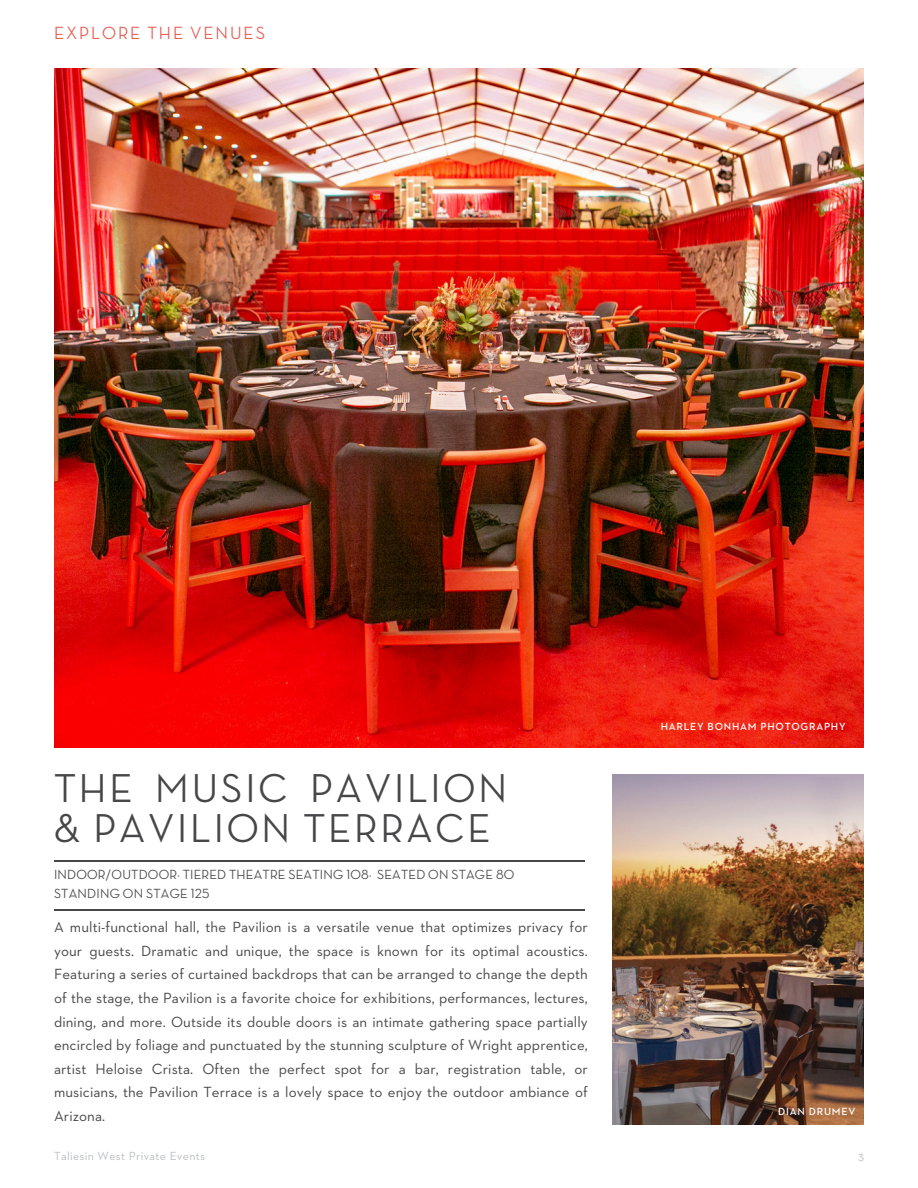
<style>
.page{position:relative;width:918px;height:1188px;background:#fff}
.page>*{position:absolute;margin:0;border:0;box-sizing:border-box;transform-origin:0 0}
.t1{font:500 41.1px/39.3px "Neutraface Display";letter-spacing:.07em;color:#474648}
.t2{font:500 18px "Neutraface Display";letter-spacing:.105em;color:#e56055}
.t3{font:15px/23.7px "Neutraface 2 Text";letter-spacing:.005em;color:#474648;text-align:justify}
.t4{font:13.5px/19.2px "Neutraface Display Medium Alt";letter-spacing:.015em;color:#474648}
.t5{font:12px "Neutraface 2 Text";letter-spacing:.03em;color:#bcbec0}
.t6{font:600 10.5px "Neutraface 2 Text";letter-spacing:.07em;color:#fff}
</style>
<div class="page">
<hr style="left:54px;top:861px;width:531px;height:1px;background:#474648">
<hr style="left:54px;top:910px;width:531px;height:1px;background:#474648">
<img style="left:612px;top:774px;width:252px;height:350px">
<img style="left:54px;top:68px;width:810px;height:679px">
<p class="t2" style="left:54px;top:23px;width:213px">EXPLORE THE VENUES</p>
<h1 class="t1" style="left:54px;top:769px;width:455px">THE MUSIC PAVILION &amp; PAVILION TERRACE</h1>
<p class="t4" style="left:54px;top:865px;width:462px">INDOOR/OUTDOORΩ TIERED THEATRE SEATING 108Ω SEATED ON STAGE 80<br>STANDING ON STAGE 125</p>
<p class="t3" style="left:54px;top:915px;width:535px">A multi-functional hall, the Pavilion is a versatile venue that optimizes privacy for your guests. Dramatic and unique, the space is known for its optimal acoustics.<br>Featuring a series of curtained backdrops that can be arranged to change the depth of the stage, the Pavilion is a favorite choice for exhibitions, performances, lectures, dining, and more. Outside its double doors is an intimate gathering space partially encircled by foliage and punctuated by the stunning sculpture of Wright apprentice, artist Heloise Crista. Often the perfect spot for a bar, registration table, or musicians, the Pavilion Terrace is a lovely space to enjoy the outdoor ambiance of Arizona.</p>
<p class="t6" style="left:661px;top:720px;width:186px">HARLEY BONHAM PHOTOGRAPHY</p>
<p class="t6" style="left:778px;top:1104px;width:78px">DIAN DRUMEV</p>
<p class="t5" style="left:54px;top:1149px;width:153px">Taliesin West Private Events</p>
<p class="t5" style="left:858px;top:1149px;width:7px">3</p>
</div>
